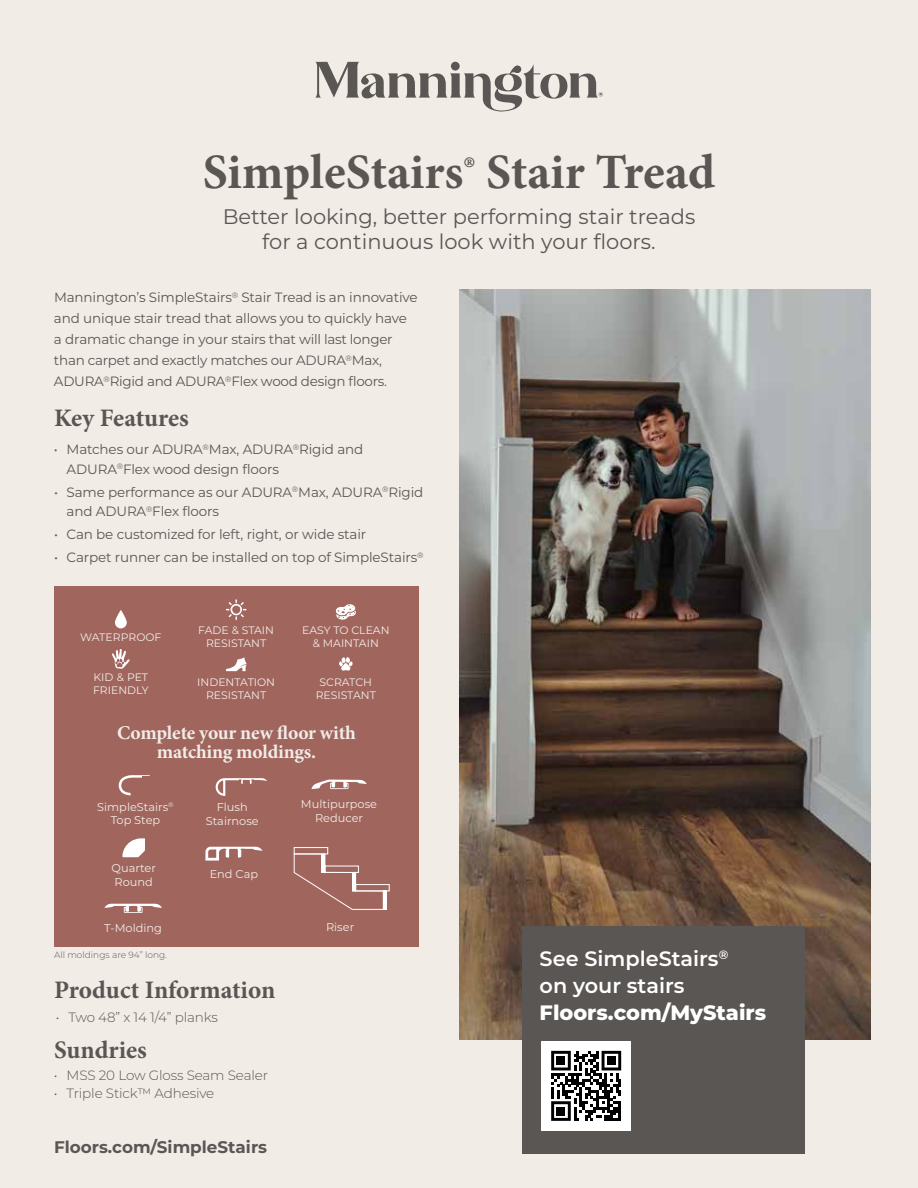
<style>
.page{position:relative;width:918px;height:1188px;background:#f2ece7}
.page>*{position:absolute;margin:0;border:0;box-sizing:border-box;transform-origin:0 0}
.t1{font:700 49.5px "Minion Pro";color:#5a5654}
.t2{font:700 25.2px "Minion Pro";color:#5a5654}
.t3{font:21px/25.2px "Montserrat";color:#5a5654;text-align:center}
.t4{font:600 20.85px/26.8px "Montserrat";color:#fff}
.t5{font:800 20.85px "Montserrat";color:#fff}
.t6{font:700 19.5px/19.5px "Minion Pro";letter-spacing:-.01em;color:#f2ece7;text-align:center}
.t7{font:700 16.8px "Montserrat";color:#5a5654}
.t8{font:13.5px/21px "Montserrat";letter-spacing:-.01em;color:#5a5654}
.t9{font:300 13.5px "Montserrat";letter-spacing:-.01em;color:#5a5654}
.t10{font:11.4px/13.6px "Montserrat";color:#f2ece7;text-align:center}
.t11{font:10.8px/13px "Montserrat";color:#f2ece7;text-align:center}
.t12{font:300 9px "Montserrat";color:#5a5654}
.s1{font-size:37.5px}
</style>
<div class="page">
<div style="left:54px;top:586px;width:364px;height:361px;background:#a0665e"></div>
<svg style="left:315px;top:62px;width:288px;height:50px"></svg>
<img style="left:459px;top:289px;width:411px;height:751px">
<div style="left:523px;top:926px;width:282px;height:228px;background:#5a5654"></div>
<div style="left:541px;top:1042px;width:90px;height:89px;background:#fff"></div>
<svg style="left:551px;top:1051px;width:70px;height:70px"></svg>
<div style="left:557px;top:1056px;width:8px;height:9px;background:#000"></div>
<div style="left:607px;top:1056px;width:9px;height:9px;background:#000"></div>
<div style="left:557px;top:1107px;width:8px;height:8px;background:#000"></div>
<svg style="left:115px;top:610px;width:12px;height:18px"></svg>
<svg style="left:112px;top:649px;width:18px;height:20px"></svg>
<svg style="left:335px;top:604px;width:21px;height:16px"></svg>
<svg style="left:339px;top:657px;width:14px;height:14px"></svg>
<svg style="left:226px;top:599px;width:21px;height:21px"></svg>
<svg style="left:226px;top:657px;width:21px;height:14px"></svg>
<svg style="left:215px;top:778px;width:52px;height:18px"></svg>
<svg style="left:105px;top:904px;width:57px;height:9px"></svg>
<svg style="left:311px;top:780px;width:56px;height:9px"></svg>
<svg style="left:122px;top:838px;width:23px;height:19px"></svg>
<svg style="left:205px;top:847px;width:57px;height:14px"></svg>
<svg style="left:118px;top:775px;width:32px;height:21px"></svg>
<div style="left:294px;top:847px;width:34px;height:7px;border:1px solid #fff"></div>
<svg style="left:294px;top:853px;width:95px;height:57px"></svg>
<h1 class="t1" style="left:203px;top:138px;width:514px">SimpleStairs<span class="s1">®</span> Stair Tread</h1>
<h3 class="t3" style="left:223px;top:203px;width:474px">Better looking, better performing stair treads for a continuous look with your floors.</h3>
<p class="t8" style="left:54px;top:287px;width:365px">Mannington’s SimpleStairs<sup>®</sup> Stair Tread is an innovative and unique stair tread that allows you to quickly have a dramatic change in your stairs that will last longer than carpet and exactly matches our ADURA<sup>®</sup>Max, ADURA<sup>®</sup>Rigid and ADURA<sup>®</sup>Flex wood design floors.</p>
<h2 class="t2" style="left:54px;top:400px;width:136px">Key Features</h2>
<p class="t8" style="left:67px;top:439px;width:298px;line-height:19.5px;text-indent:-13px">• Matches our ADURA<sup>®</sup>Max, ADURA<sup>®</sup>Rigid and<br>ADURA<sup>®</sup>Flex wood design floors</p>
<p class="t8" style="left:67px;top:482px;width:358px;line-height:19.5px;text-indent:-13px">• Same performance as our ADURA<sup>®</sup>Max, ADURA<sup>®</sup>Rigid and ADURA<sup>®</sup>Flex floors</p>
<p class="t8" style="left:54px;top:523px;width:314px">• Can be customized for left, right, or wide stair</p>
<p class="t8" style="left:54px;top:546px;width:371px">• Carpet runner can be installed on top of SimpleStairs<sup>®</sup></p>
<p class="t11" style="left:302px;top:623px;width:89px">EASY TO CLEAN &amp; MAINTAIN</p>
<p class="t11" style="left:316px;top:675px;width:62px">SCRATCH<br>RESISTANT</p>
<h3 class="t6" style="left:117px;top:723px;width:240px">Complete your new floor with matching moldings.</h3>
<p class="t11" style="left:198px;top:623px;width:77px">FADE &amp; STAIN<br>RESISTANT</p>
<p class="t11" style="left:197px;top:675px;width:79px">INDENTATION<br>RESISTANT</p>
<p class="t11" style="left:80px;top:631px;width:83px">WATERPROOF</p>
<p class="t11" style="left:93px;top:670px;width:57px;text-align:left">KID &amp; PET<br>FRIENDLY</p>
<p class="t10" style="left:97px;top:800px;width:78px;line-height:12.6px">SimpleStairs<sup>®<br></sup>Top Step</p>
<p class="t10" style="left:206px;top:800px;width:54px">Flush<br>Stairnose</p>
<p class="t10" style="left:112px;top:861px;width:46px;text-align:left">Quarter<br>Round</p>
<p class="t10" style="left:210px;top:866px;width:50px">End Cap</p>
<p class="t10" style="left:104px;top:921px;width:59px">T-Molding</p>
<p class="t12" style="left:54px;top:949px;width:115px">All moldings are 94” long.</p>
<h2 class="t2" style="left:54px;top:973px;width:223px">Product Information</h2>
<p class="t9" style="left:56px;top:1008px;width:164px">• Two 48” x 14 1/4” planks</p>
<h2 class="t2" style="left:54px;top:1032px;width:94px">Sundries</h2>
<p class="t9" style="left:54px;top:1066px;width:216px">• MSS 20 Low Gloss Seam Sealer</p>
<p class="t9" style="left:54px;top:1084px;width:162px">• Triple Stick™ Adhesive</p>
<p class="t7" style="left:54px;top:1135px;width:215px">Floors.com/SimpleStairs</p>
<p class="t10" style="left:301px;top:797px;width:78px">Multipurpose<br>Reducer</p>
<p class="t10" style="left:326px;top:920px;width:30px">Riser</p>
<h3 class="t4" style="left:540px;top:945px;width:190px">See SimpleStairs<sup>® </sup>on your stairs</h3>
<h3 class="t5" style="left:540px;top:997px;width:228px">Floors.com/MyStairs</h3>
</div>
